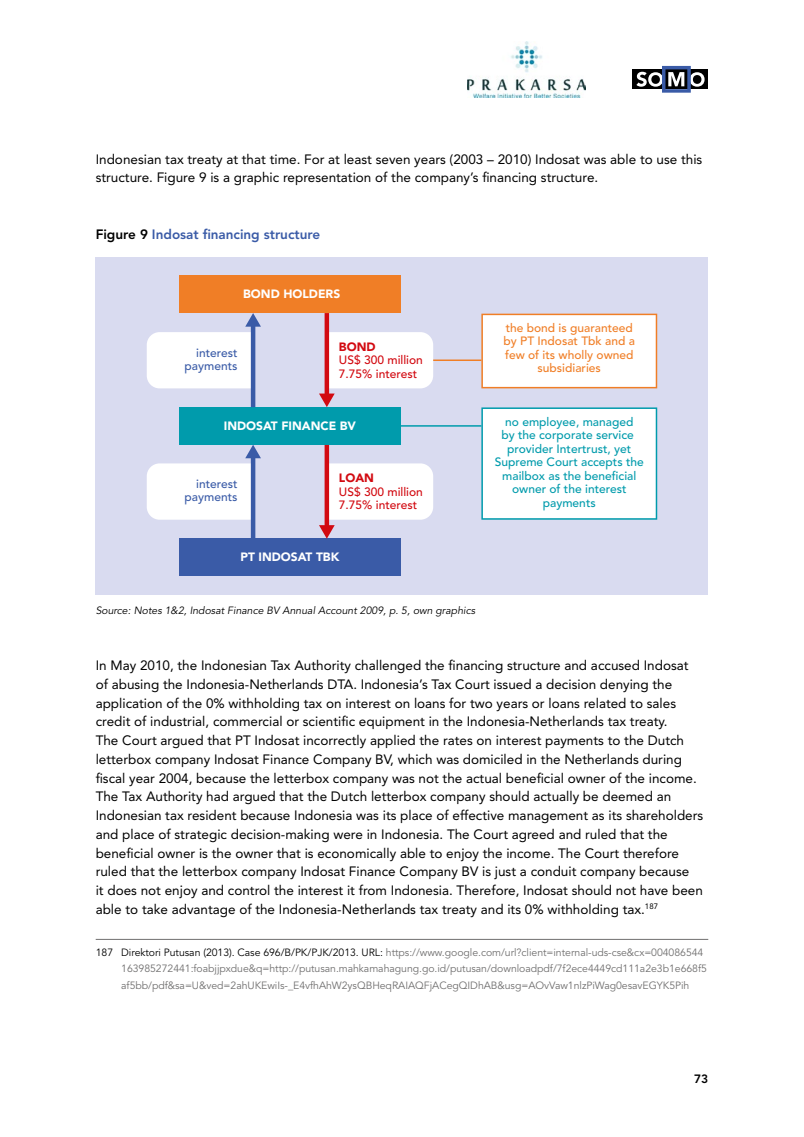
<style>
.page{position:relative;width:804px;height:1137px;background:#fff}
.page>*{position:absolute;margin:0;border:0;box-sizing:border-box;transform-origin:0 0}
.t1{font:13.5px/18.8px "Avenir LT Std";color:#000}
.t2{font:800 13.5px "Avenir LT Std";color:#3a5ba7}
.t3{font:500 12px/13.5px "Avenir LT Std";color:#009bac;text-align:center}
.t4{font:500 12px/13.5px "Avenir LT Std";color:#f07e26;text-align:center}
.t5{font:500 12px/13.5px "Avenir LT Std";color:#d20a11}
.t6{font:900 12px "Avenir LT Std";color:#fff}
.t7{font:500 12px/13.5px "Avenir LT Std";color:#3a5ba7;text-align:right}
.t8{font:900 12px "Avenir LT Std";color:#d20a11}
.t9{font:800 12px "Avenir LT Std";color:#000}
.t10{font:10.5px/16.5px "Avenir LT Std";letter-spacing:-.005em;color:#706f6f}
.t11{font:italic 10.5px "Avenir LT Std";color:#000}
.s1{color:#000}
</style>
<div class="page">
<div style="left:632px;top:69px;width:76px;height:20px;background:#000"></div>
<svg style="left:636px;top:66px;width:68px;height:27px"></svg>
<img style="left:468px;top:41px;width:117px;height:56px">
<hr style="left:96px;top:939px;width:612px;height:1px;background:#706f6f">
<div style="left:96px;top:257px;width:612px;height:338px;background:#d9dbf0"></div>
<div style="left:179px;top:276px;width:221px;height:37px;background:#f07e26"></div>
<div style="left:179px;top:407px;width:221px;height:37px;background:#009bac"></div>
<div style="left:481px;top:407px;width:176px;height:113px;background:#fff"></div>
<svg style="left:481px;top:314px;width:176px;height:74px;background:#fef8f4"></svg>
<div style="left:179px;top:538px;width:221px;height:38px;background:#3a5ba7"></div>
<div style="left:324px;top:313px;width:5px;height:83px;background:#d20a11"></div>
<svg style="left:319px;top:332px;width:114px;height:75px"></svg>
<hr style="left:251px;top:324px;width:4px;height:83px;background:#3a5ba7">
<svg style="left:147px;top:313px;width:114px;height:75px"></svg>
<hr style="left:251px;top:456px;width:4px;height:83px;background:#3a5ba7">
<svg style="left:147px;top:444px;width:114px;height:76px"></svg>
<div style="left:324px;top:445px;width:5px;height:82px;background:#d20a11"></div>
<svg style="left:319px;top:463px;width:114px;height:76px"></svg>
<hr style="left:380px;top:425px;width:101px;height:1px;background:#009bac">
<hr style="left:433px;top:359px;width:48px;height:2px;background:#f07e26">
<p class="t1" style="left:96px;top:150px;width:608px">Indonesian tax treaty at that time. For at least seven years (2003 – 2010) Indosat was able to use this structure. Figure 9 is a graphic representation of the company’s financing structure.</p>
<p class="t2" style="left:96px;top:226px;width:226px"><span class="s1">Figure 9</span> Indosat financing structure</p>
<p class="t6" style="left:243px;top:287px;width:99px">BOND HOLDERS</p>
<p class="t7" style="left:185px;top:346px;width:54px">interest payments</p>
<p class="t8" style="left:339px;top:339px;width:38px">BOND</p>
<p class="t5" style="left:339px;top:354px;width:86px">US$ 300 million<br>7.75% interest</p>
<p class="t4" style="left:503px;top:321px;width:133px">the bond is guaranteed by PT Indosat Tbk and a few of its wholly owned subsidiaries</p>
<p class="t6" style="left:224px;top:419px;width:134px">INDOSAT FINANCE BV</p>
<p class="t3" style="left:495px;top:415px;width:150px">no employee, managed<br>by the corporate service provider Intertrust, yet<br>Supreme Court accepts the mailbox as the beneficial owner of the interest payments</p>
<p class="t8" style="left:339px;top:471px;width:37px">LOAN</p>
<p class="t5" style="left:339px;top:485px;width:86px">US$ 300 million<br>7.75% interest</p>
<p class="t7" style="left:185px;top:477px;width:54px">interest payments</p>
<p class="t6" style="left:240px;top:550px;width:100px">PT INDOSAT TBK</p>
<p class="t11" style="left:96px;top:604px;width:381px">Source: Notes 1&amp;2, Indosat Finance BV Annual Account 2009, p. 5, own graphics</p>
<p class="t1" style="left:96px;top:656px;width:609px">In May 2010, the Indonesian Tax Authority challenged the financing structure and accused Indosat of abusing the Indonesia-Netherlands DTA. Indonesia’s Tax Court issued a decision denying the application of the 0% withholding tax on interest on loans for two years or loans related to sales credit of industrial, commercial or scientific equipment in the Indonesia-Netherlands tax treaty.<br>The Court argued that PT Indosat incorrectly applied the rates on interest payments to the Dutch letterbox company Indosat Finance Company BV, which was domiciled in the Netherlands during fiscal year 2004, because the letterbox company was not the actual beneficial owner of the income.<br>The Tax Authority had argued that the Dutch letterbox company should actually be deemed an Indonesian tax resident because Indonesia was its place of effective management as its shareholders and place of strategic decision-making were in Indonesia. The Court agreed and ruled that the beneficial owner is the owner that is economically able to enjoy the income. The Court therefore ruled that the letterbox company Indosat Finance Company BV is just a conduit company because<br>it does not enjoy and control the interest it from Indonesia. Therefore, Indosat should not have been able to take advantage of the Indonesia-Netherlands tax treaty and its 0% withholding tax.<sup>187</sup></p>
<p class="t10" style="left:121px;top:944px;width:587px;text-indent:-26px"><span class="s1">187 Direktori Putusan (2013). Case 696/B/PK/PJK/2013. URL:</span> https://www.google.com/url?client=internal-uds-cse&amp;cx=004086544<br>163985272441:foabjjpxdue&amp;q=http://putusan.mahkamahagung.go.id/putusan/downloadpdf/7f2ece4449cd111a2e3b1e668f5 af5bb/pdf&amp;sa=U&amp;ved=2ahUKEwiIs-_E4vfhAhW2ysQBHeqRAIAQFjACegQIDhAB&amp;usg=AOvVaw1nlzPiWag0esavEGYK5Pih</p>
<p class="t9" style="left:694px;top:1071px;width:16px">73</p>
</div>
